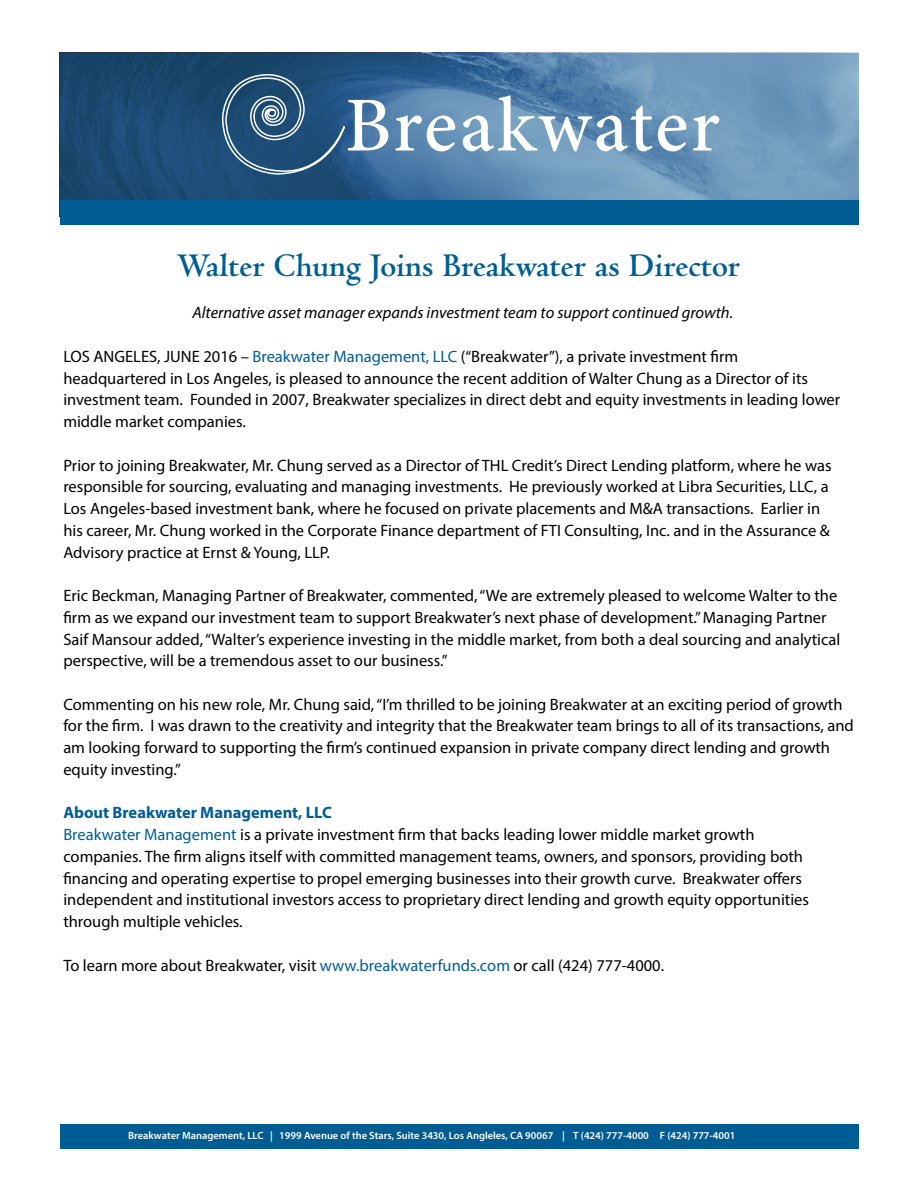
<style>
.page{position:relative;width:918px;height:1188px;background:#fff}
.page>*{position:absolute;margin:0;border:0;box-sizing:border-box;transform-origin:0 0}
.t1{font:500 77.85px "Minion Pro";letter-spacing:.025em;color:#fff}
.t2{font:700 34.5px "Centaur";color:#005d93}
.t3{font:16.5px/21.8px "Myriad Pro";color:#000}
.t4{font:italic 16.5px "Myriad Pro";color:#000}
.t5{font:600 10.5px "Myriad Pro";color:#fff}
.s1{color:#005d93}
.s2{font-weight:700;color:#005d93}
</style>
<div class="page">
<div style="left:60px;top:200px;width:798px;height:25px;background:#005d93"></div>
<svg style="left:60px;top:53px;width:798px;height:147px;background:#4d7aa1"></svg>
<svg style="left:221px;top:52px;width:125px;height:124px;background:#315b81"></svg>
<div style="left:60px;top:1125px;width:798px;height:24px;background:#005d93"></div>
<h1 class="t1" style="left:345px;top:73px;width:376px">Breakwater</h1>
<h2 class="t2" style="left:177px;top:246px;width:565px">Walter Chung Joins Breakwater as Director</h2>
<p class="t4" style="left:193px;top:303px;width:542px">Alternative asset manager expands investment team to support continued growth.</p>
<p class="t3" style="left:63px;top:345px;width:778px">LOS ANGELES, JUNE 2016 – <span class="s1">Breakwater Management, LLC</span> (“Breakwater”), a private investment firm headquartered in Los Angeles, is pleased to announce the recent addition of Walter Chung as a Director of its investment team. Founded in 2007, Breakwater specializes in direct debt and equity investments in leading lower middle market companies.</p>
<p class="t3" style="left:63px;top:454px;width:770px">Prior to joining Breakwater, Mr. Chung served as a Director of THL Credit’s Direct Lending platform, where he was responsible for sourcing, evaluating and managing investments. He previously worked at Libra Securities, LLC, a Los Angeles-based investment bank, where he focused on private placements and M&amp;A transactions. Earlier in his career, Mr. Chung worked in the Corporate Finance department of FTI Consulting, Inc. and in the Assurance &amp; Advisory practice at Ernst &amp; Young, LLP.</p>
<p class="t3" style="left:63px;top:584px;width:778px">Eric Beckman, Managing Partner of Breakwater, commented, “We are extremely pleased to welcome Walter to the firm as we expand our investment team to support Breakwater’s next phase of development.” Managing Partner Saif Mansour added, “Walter’s experience investing in the middle market, from both a deal sourcing and analytical perspective, will be a tremendous asset to our business.”</p>
<p class="t3" style="left:63px;top:693px;width:792px">Commenting on his new role, Mr. Chung said, “I’m thrilled to be joining Breakwater at an exciting period of growth for the firm. I was drawn to the creativity and integrity that the Breakwater team brings to all of its transactions, and am looking forward to supporting the firm’s continued expansion in private company direct lending and growth equity investing.”</p>
<p class="t3" style="left:63px;top:802px;width:747px"><span class="s2">About Breakwater Management, LLC<br></span><span class="s1">Breakwater Management</span> is a private investment firm that backs leading lower middle market growth companies. The firm aligns itself with committed management teams, owners, and sponsors, providing both financing and operating expertise to propel emerging businesses into their growth curve. Breakwater offers independent and institutional investors access to proprietary direct lending and growth equity opportunities through multiple vehicles.</p>
<p class="t3" style="left:63px;top:954px;width:602px">To learn more about Breakwater, visit <span class="s1">www.breakwaterfunds.com</span> or call (424) 777-4000.</p>
<p class="t5" style="left:128px;top:1129px;width:609px">Breakwater Management, LLC | 1999 Avenue of the Stars, Suite 3430, Los Angleles, CA 90067 | T (424) 777-4000 F (424) 777-4001</p>
</div>
